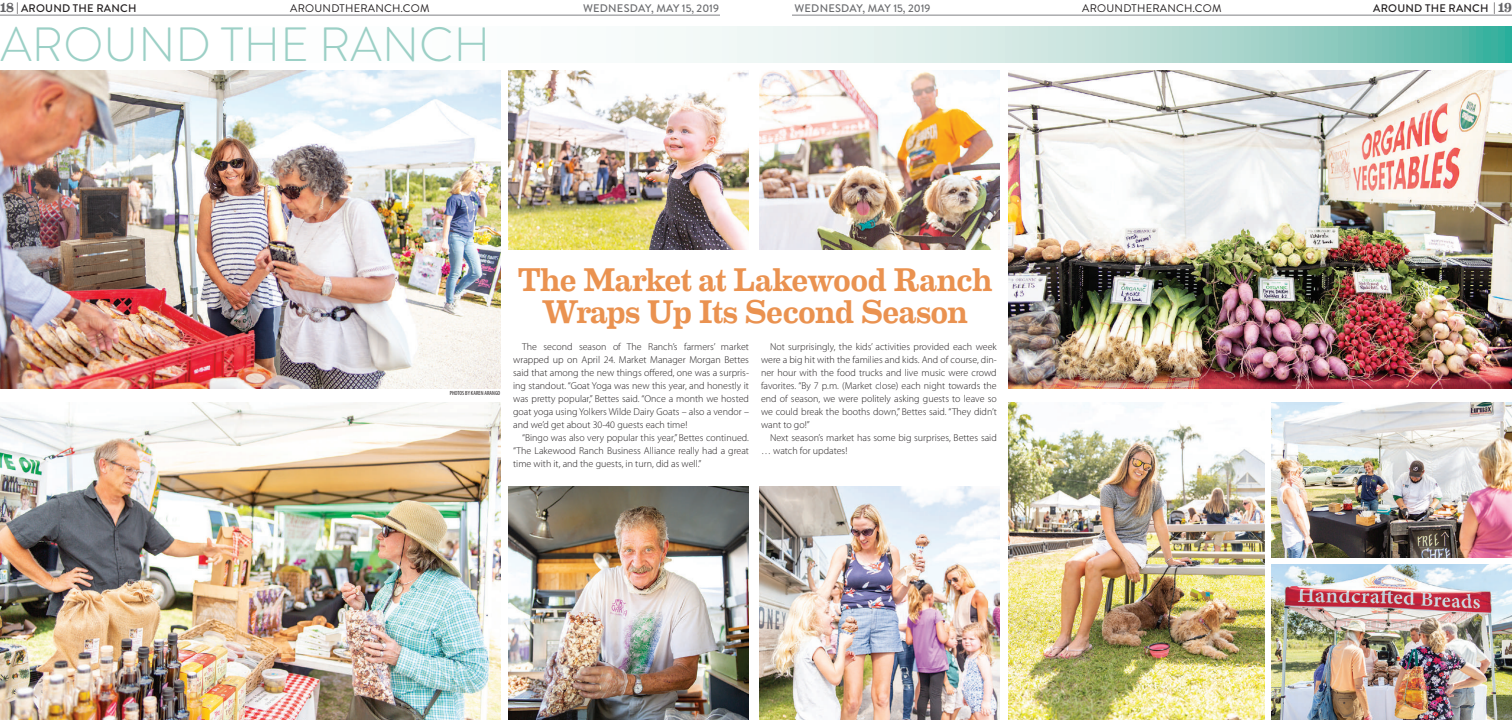
<style>
.page{position:relative;width:1512px;height:720px;background:#fff}
.page>*{position:absolute;margin:0;border:0;box-sizing:border-box;transform-origin:0 0}
.t1{font:300 48px "Brandon Grotesque";letter-spacing:.005em;color:#9cd0c6}
.t2{font:500 33px/32px "Eames Century Modern";letter-spacing:-.025em;color:#ea9250;text-align:center}
.t3{font:500 11px "Brandon Grotesque";letter-spacing:.015em;color:#6c6d70}
.t4{font:11px "Brandon Grotesque";letter-spacing:.02em;color:#231f20}
.t5{font:500 11px "Brandon Grotesque";letter-spacing:.02em;color:#231f20}
.t6{font:300 10px/13px "Myriad Pro";color:#231f20;text-align:justify}
.t7{font:condensed 6px "Myriad Pro";letter-spacing:.005em;color:#231f20}
.s1{font-family:"Eames Century Modern";font-weight:700;font-size:13px;color:#636366}
.s2{font-weight:400}
</style>
<div class="page">
<hr style="left:0;top:15px;width:720px;height:1px;background:#808285">
<hr style="left:792px;top:15px;width:720px;height:1px;background:#808285">
<svg style="left:657px;top:26px;width:855px;height:36px"></svg>
<img style="left:1008px;top:70px;width:504px;height:318px">
<img style="left:1008px;top:402px;width:257px;height:318px">
<img style="left:1271px;top:402px;width:241px;height:156px">
<img style="left:1271px;top:564px;width:241px;height:156px">
<img style="left:759px;top:70px;width:241px;height:179px">
<img style="left:759px;top:486px;width:241px;height:234px">
<img style="left:508px;top:70px;width:241px;height:180px">
<img style="left:508px;top:486px;width:241px;height:234px">
<img style="left:0;top:402px;width:500px;height:318px">
<img style="left:0;top:70px;width:500px;height:318px">
<p class="t5" style="left:0;top:0;width:138px"><span class="s1">18</span> <span class="s2">|</span> AROUND THE RANCH</p>
<p class="t4" style="left:290px;top:0;width:141px">AROUNDTHERANCH.COM</p>
<p class="t3" style="left:583px;top:0;width:137px">WEDNESDAY, MAY 15, 2019</p>
<p class="t3" style="left:794px;top:0;width:137px">WEDNESDAY, MAY 15, 2019</p>
<p class="t4" style="left:1082px;top:0;width:141px">AROUNDTHERANCH.COM</p>
<p class="t5" style="left:1373px;top:0;width:140px">AROUND THE RANCH <span class="s2">|</span> <span class="s1">19</span></p>
<h1 class="t1" style="left:0;top:11px;width:491px">AROUND THE RANCH</h1>
<p class="t7" style="left:450px;top:389px;width:52px">PHOTOS BY KAREN ARANGO</p>
<h2 class="t2" style="left:517px;top:262px;width:477px">The Market at Lakewood Ranch<br>Wraps Up Its Second Season</h2>
<p class="t6" style="left:513px;top:340px;width:237px;text-indent:9px">The second season of The Ranch’s farmers’ market wrapped up on April 24. Market Manager Morgan Bettes said that among the new things offered, one was a surpris&shy;ing standout. “Goat Yoga was new this year, and honestly it was pretty popular,” Bettes said. “Once a month we hosted goat yoga using Yolkers Wilde Dairy Goats – also a vendor – and we’d get about 30-40 guests each time!</p>
<p class="t6" style="left:513px;top:431px;width:237px;text-indent:9px">“Bingo was also very popular this year,” Bettes continued. “The Lakewood Ranch Business Alliance really had a great time with it, and the guests, in turn, did as well.”</p>
<p class="t6" style="left:761px;top:340px;width:237px;text-indent:9px">Not surprisingly, the kids’ activities provided each week were a big hit with the families and kids. And of course, din&shy;ner hour with the food trucks and live music were crowd favorites. “By 7 p.m. (Market close) each night towards the end of season, we were politely asking guests to leave so we could break the booths down,” Bettes said. “They didn’t want to go!”</p>
<p class="t6" style="left:761px;top:431px;width:237px;text-indent:9px">Next season’s market has some big surprises, Bettes said … watch for updates!</p>
</div>
